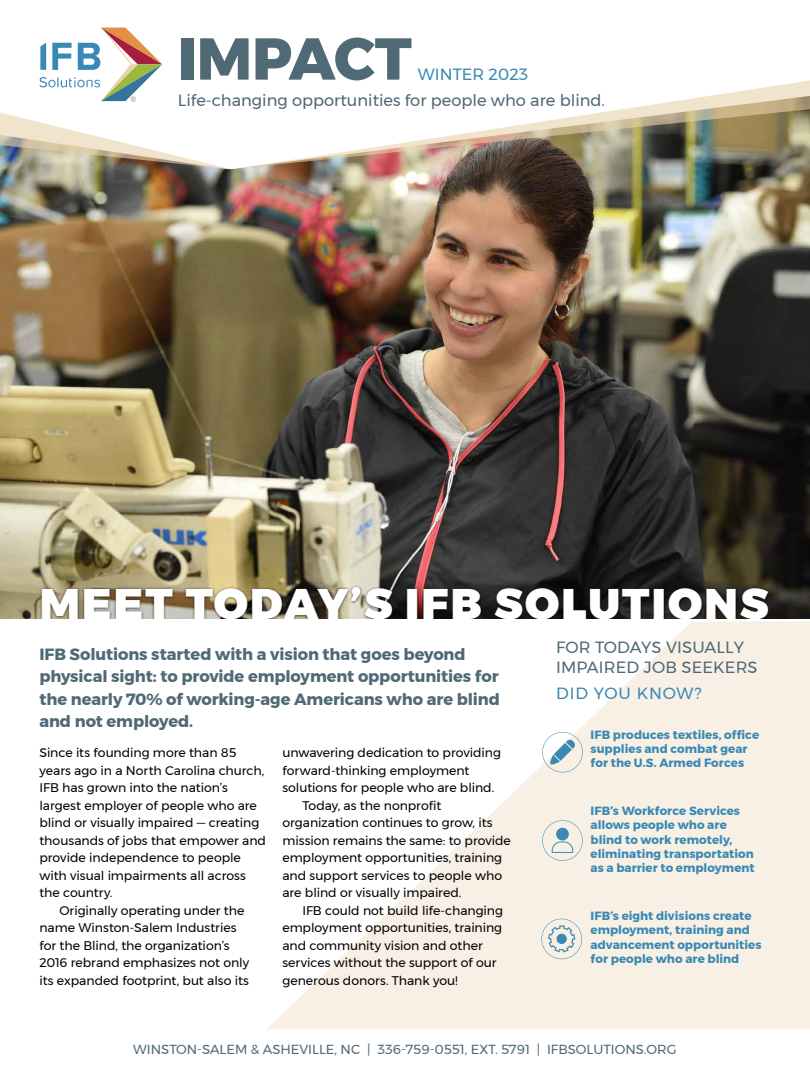
<style>
.page{position:relative;width:810px;height:1080px;background:#fff}
.page>*{position:absolute;margin:0;border:0;box-sizing:border-box;transform-origin:0 0}
.masthead_title{font:800 59px "Montserrat";color:#4f6975}
.article_heading_1{font:900 42.75px "Montserrat";letter-spacing:.05em;color:#fff}
.article_intro{font:700 16.25px/22.5px "Montserrat";letter-spacing:-.005em;color:#4f6975}
.Heading_1_IFB{font:16.25px "Montserrat";color:#4f6975}
.subhead_1_2023{font:16.25px/26.2px "Montserrat";letter-spacing:.01em;color:#4f6975}
.Heading_1_IFB-2{font:16.25px "Montserrat";color:#3a89b4}
.Heading_1_IFB-3{font:13.12px "Montserrat";color:#4f6975}
.body_text{font:12.5px/17.5px "Montserrat";letter-spacing:-.005em;color:#000}
.body_text_P1{font:12.5px/17.5px "Montserrat";letter-spacing:-.005em;color:#000}
.sidebar_text_1{font:700 11.88px/14.2px "Montserrat";letter-spacing:.005em;color:#3a89b4}
.s1{color:#3a89b4}
</style>
<div class="page">
<img style="left:0;top:169px;width:810px;height:450px">
<div style="left:39px;top:584px;width:732px;height:38px;background:#000;opacity:.75"></div>
<div style="left:0;top:619px;width:810px;height:17px;background:#fff"></div>
<svg style="left:0;top:27px;width:810px;height:142px"></svg>
<svg style="left:267px;top:621px;width:543px;height:408px;fill:#f8f0e4"></svg>
<svg style="left:39px;top:28px;width:123px;height:74px"></svg>
<svg style="left:542px;top:732px;width:41px;height:40px"></svg>
<svg style="left:541px;top:919px;width:41px;height:40px"></svg>
<div style="left:557px;top:934px;width:10px;height:10px;background:#3a89b4;border-radius:50%"></div>
<svg style="left:542px;top:820px;width:41px;height:41px"></svg>
<div style="left:556px;top:828px;width:13px;height:12px;background:#3a89b4;border-radius:50%"></div>
<p class="masthead_title" style="left:177px;top:11px;width:236px">IMPACT</p>
<p class="Heading_1_IFB-2" style="left:418px;top:62px;width:112px">WINTER 2023</p>
<p class="Heading_1_IFB" style="left:178px;top:87px;width:429px">Life-changing opportunities for people who are blind.</p>
<p class="article_heading_1" style="left:40px;top:569px;width:730px">MEET TODAY’S IFB SOLUTIONS</p>
<p class="article_intro" style="left:39px;top:643px;width:462px">IFB Solutions started with a vision that goes beyond physical sight: to provide employment opportunities for the nearly 70% of working-age Americans who are blind and not employed.</p>
<p class="body_text_P1" style="left:39px;top:744px;width:228px">Since its founding more than 85 years ago in a North Carolina church,<br>IFB has grown into the nation’s largest employer of people who are blind or visually impaired — creating thousands of jobs that empower and provide independence to people with visual impairments all across the country.</p>
<p class="body_text" style="left:39px;top:901px;width:211px;text-indent:20px">Originally operating under the name Winston-Salem Industries for the Blind, the organization’s 2016 rebrand emphasizes not only its expanded footprint, but also its</p>
<p class="body_text" style="left:282px;top:744px;width:220px">unwavering dedication to providing forward-thinking employment solutions for people who are blind.</p>
<p class="body_text" style="left:282px;top:796px;width:230px;text-indent:20px">Today, as the nonprofit organization continues to grow, its mission remains the same: to provide employment opportunities, training and support services to people who are blind or visually impaired.</p>
<p class="body_text" style="left:282px;top:901px;width:222px;text-indent:20px">IFB could not build life-changing employment opportunities, training and community vision and other services without the support of our generous donors. Thank you!</p>
<p class="subhead_1_2023" style="left:556px;top:634px;width:189px">FOR TODAYS VISUALLY</p>
<p class="subhead_1_2023" style="left:556px;top:654px;width:203px">IMPAIRED JOB SEEKERS<br><span class="s1">DID YOU KNOW?</span></p>
<p class="sidebar_text_1" style="left:591px;top:727px;width:170px">IFB produces textiles, office supplies and combat gear for the U.S. Armed Forces</p>
<p class="sidebar_text_1" style="left:591px;top:804px;width:166px">IFB’s Workforce Services allows people who are blind to work remotely, eliminating transportation as a barrier to employment</p>
<p class="sidebar_text_1" style="left:591px;top:909px;width:173px">IFB’s eight divisions create employment, training and advancement opportunities for people who are blind</p>
<p class="Heading_1_IFB-3" style="left:133px;top:1039px;width:545px">WINSTON-SALEM &amp; ASHEVILLE, NC | 336-759-0551, EXT. 5791 | IFBSOLUTIONS.ORG</p>
</div>
